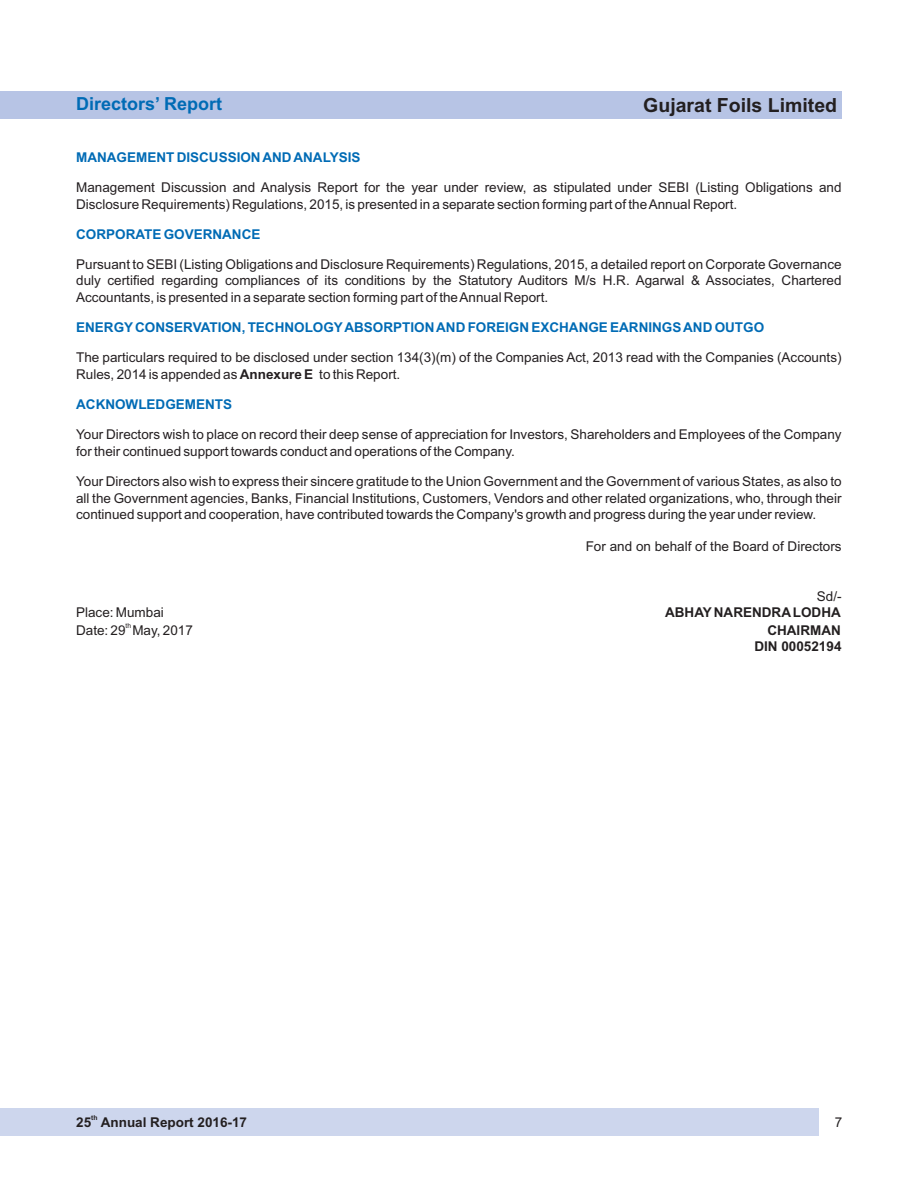
<style>
.page{position:relative;width:918px;height:1188px;background:#fff}
.page>*{position:absolute;margin:0;border:0;box-sizing:border-box;transform-origin:0 0}
.t1{font:700 19.5px "Arial";color:#231f20}
.t2{font:700 18px "Arial";color:#006bb5}
.t3{font:13.5px/16.6px "Arial";color:#241f21}
.t4{font:700 13.5px "Arial";color:#006bb5}
.t5{font:13.5px "Arial";color:#231f20}
.t6{font:700 13.5px/16.6px "Arial";color:#231f20;text-align:right}
.t7{font:700 6.75px "Arial";color:#231f20}
.t8{font:6.75px "Arial";color:#231f20}
.s1{font-weight:700}
</style>
<div class="page">
<div style="left:0;top:91px;width:842px;height:28px;background:#b7c4e5"></div>
<div style="left:0;top:1109px;width:819px;height:27px;background:#cdd6ed"></div>
<h2 class="t2" style="left:76px;top:97px;width:148px">Directors’ Report</h2>
<p class="t4" style="left:76px;top:152px;width:286px">MANAGEMENT DISCUSSION AND ANALYSIS</p>
<h1 class="t1" style="left:643px;top:98px;width:195px">Gujarat Foils Limited</h1>
<p class="t3" style="left:76px;top:180px;width:767px">Management Discussion and Analysis Report for the year under review, as stipulated under SEBI (Listing Obligations and<br>Disclosure Requirements) Regulations, 2015, is presented in a separate section forming part of the Annual Report.</p>
<p class="t4" style="left:76px;top:229px;width:186px">CORPORATE GOVERNANCE</p>
<p class="t3" style="left:76px;top:257px;width:767px;text-align:justify">Pursuant to SEBI (Listing Obligations and Disclosure Requirements) Regulations, 2015, a detailed report on Corporate Governance duly certified regarding compliances of its conditions by the Statutory Auditors M/s H.R. Agarwal &amp; Associates, Chartered Accountants, is presented in a separate section forming part of the Annual Report.</p>
<p class="t4" style="left:76px;top:322px;width:690px">ENERGY CONSERVATION, TECHNOLOGY ABSORPTION AND FOREIGN EXCHANGE EARNINGS AND OUTGO</p>
<p class="t3" style="left:76px;top:351px;width:767px">The particulars required to be disclosed under section 134(3)(m) of the Companies Act, 2013 read with the Companies (Accounts)<br>Rules, 2014 is appended as <span class="s1">Annexure E</span> to this Report.</p>
<p class="t4" style="left:76px;top:399px;width:157px">ACKNOWLEDGEMENTS</p>
<p class="t3" style="left:76px;top:427px;width:767px">Your Directors wish to place on record their deep sense of appreciation for Investors, Shareholders and Employees of the Company for their continued support towards conduct and operations of the Company.</p>
<p class="t3" style="left:76px;top:474px;width:767px;text-align:justify">Your Directors also wish to express their sincere gratitude to the Union Government and the Government of various States, as also to all the Government agencies, Banks, Financial Institutions, Customers, Vendors and other related organizations, who, through their continued support and cooperation, have contributed towards the Company's growth and progress during the year under review.</p>
<p class="t5" style="left:586px;top:541px;width:257px">For and on behalf of the Board of Directors</p>
<p class="t5" style="left:817px;top:591px;width:26px">Sd/-</p>
<p class="t5" style="left:76px;top:607px;width:89px">Place: Mumbai</p>
<p class="t6" style="left:665px;top:605px;width:177px">ABHAY NARENDRA LODHA</p>
<p class="t8" style="left:126px;top:623px;width:7px">th</p>
<p class="t5" style="left:76px;top:625px;width:118px">Date: 29 May, 2017</p>
<p class="t6" style="left:754px;top:623px;width:89px">CHAIRMAN<br>DIN 00052194</p>
<p class="t7" style="left:91px;top:1115px;width:8px">th</p>
<p class="t6" style="left:76px;top:1115px;width:172px">25 Annual Report 2016-17</p>
<p class="t5" style="left:835px;top:1117px;width:9px">7</p>
</div>
